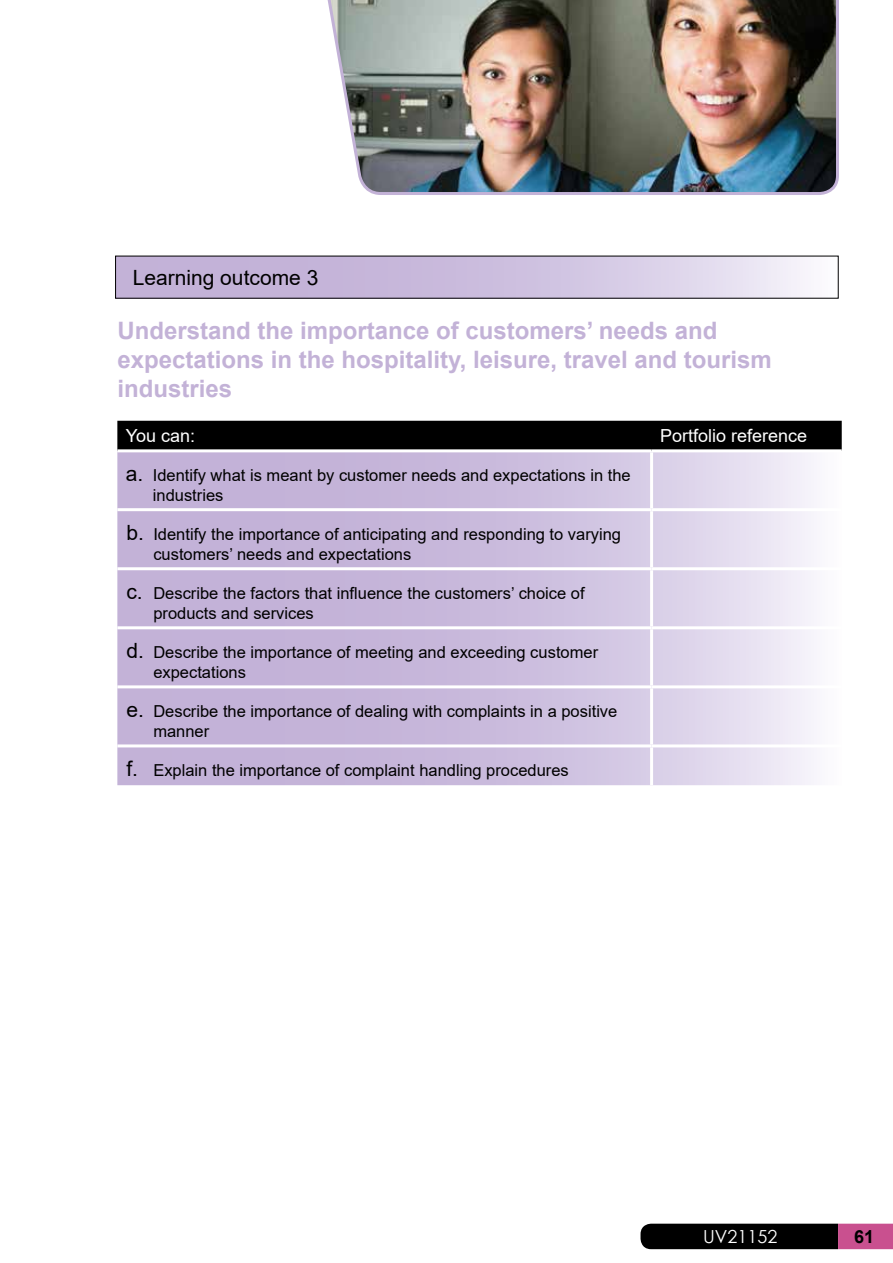
<style>
.page{position:relative;width:893px;height:1263px;background:#fff}
.page>*{position:absolute;margin:0;border:0;box-sizing:border-box;transform-origin:0 0}
.t1{font:700 24px/28.8px "Arial";color:#c3b2d7}
.t2{font:21px "Arial";color:#000}
.t3{font:18px "Arial";color:#fff}
.t4{font:18px "Century Gothic";color:#fff}
.t5{font:700 18px "Arial";color:#000}
.t6{font:16.5px/19.8px "Arial";color:#000}
.s1{font-size:21px}
</style>
<div class="page">
<svg style="left:640px;top:1224px;width:253px;height:25px"></svg>
<img style="left:327px;top:0;width:512px;height:195px">
<svg style="left:117px;top:258px;width:691px;height:38px"></svg>
<div style="left:117px;top:421px;width:725px;height:28px;background:#000"></div>
<svg style="left:117px;top:452px;width:697px;height:333px"></svg>
<hr style="left:650px;top:452px;width:3px;height:56px;background:#fff">
<hr style="left:652px;top:508px;width:190px;height:3px;background:#fff">
<hr style="left:650px;top:511px;width:3px;height:56px;background:#fff">
<hr style="left:652px;top:567px;width:190px;height:3px;background:#fff">
<hr style="left:650px;top:570px;width:3px;height:56px;background:#fff">
<hr style="left:117px;top:626px;width:535px;height:3px;background:#fff">
<hr style="left:652px;top:626px;width:190px;height:3px;background:#fff">
<hr style="left:650px;top:629px;width:3px;height:56px;background:#fff">
<hr style="left:117px;top:685px;width:535px;height:3px;background:#fff">
<hr style="left:652px;top:685px;width:190px;height:3px;background:#fff">
<hr style="left:650px;top:688px;width:3px;height:56px;background:#fff">
<hr style="left:117px;top:744px;width:535px;height:3px;background:#fff">
<hr style="left:652px;top:744px;width:190px;height:3px;background:#fff">
<hr style="left:650px;top:747px;width:3px;height:38px;background:#fff">
<hr style="left:117px;top:508px;width:535px;height:3px;background:#fff">
<hr style="left:117px;top:567px;width:535px;height:3px;background:#fff">
<p class="t2" style="left:133px;top:263px;width:187px">Learning outcome 3</p>
<h1 class="t1" style="left:117px;top:317px;width:656px">Understand the importance of customers’ needs and expectations in the hospitality, leisure, travel and tourism industries</h1>
<p class="t3" style="left:126px;top:424px;width:71px">You can:</p>
<p class="t3" style="left:660px;top:424px;width:149px">Portfolio reference</p>
<p class="t6" style="left:153px;top:466px;width:479px;text-indent:-27px"><span class="s1">a.</span> Identify what is meant by customer needs and expectations in the industries</p>
<p class="t6" style="left:153px;top:524px;width:469px;text-indent:-27px"><span class="s1">b.</span> Identify the importance of anticipating and responding to varying customers’ needs and expectations</p>
<p class="t6" style="left:153px;top:583px;width:433px;text-indent:-27px"><span class="s1">c.</span> Describe the factors that influence the customers’ choice of products and services</p>
<p class="t6" style="left:153px;top:642px;width:446px;text-indent:-27px"><span class="s1">d.</span> Describe the importance of meeting and exceeding customer expectations</p>
<p class="t6" style="left:153px;top:701px;width:466px;text-indent:-27px"><span class="s1">e.</span> Describe the importance of dealing with complaints in a positive manner</p>
<p class="t6" style="left:126px;top:760px;width:444px"><span class="s1">f.</span> Explain the importance of complaint handling procedures</p>
<p class="t4" style="left:703px;top:1223px;width:76px">UV21152</p>
<p class="t5" style="left:854px;top:1224px;width:22px">61</p>
</div>
